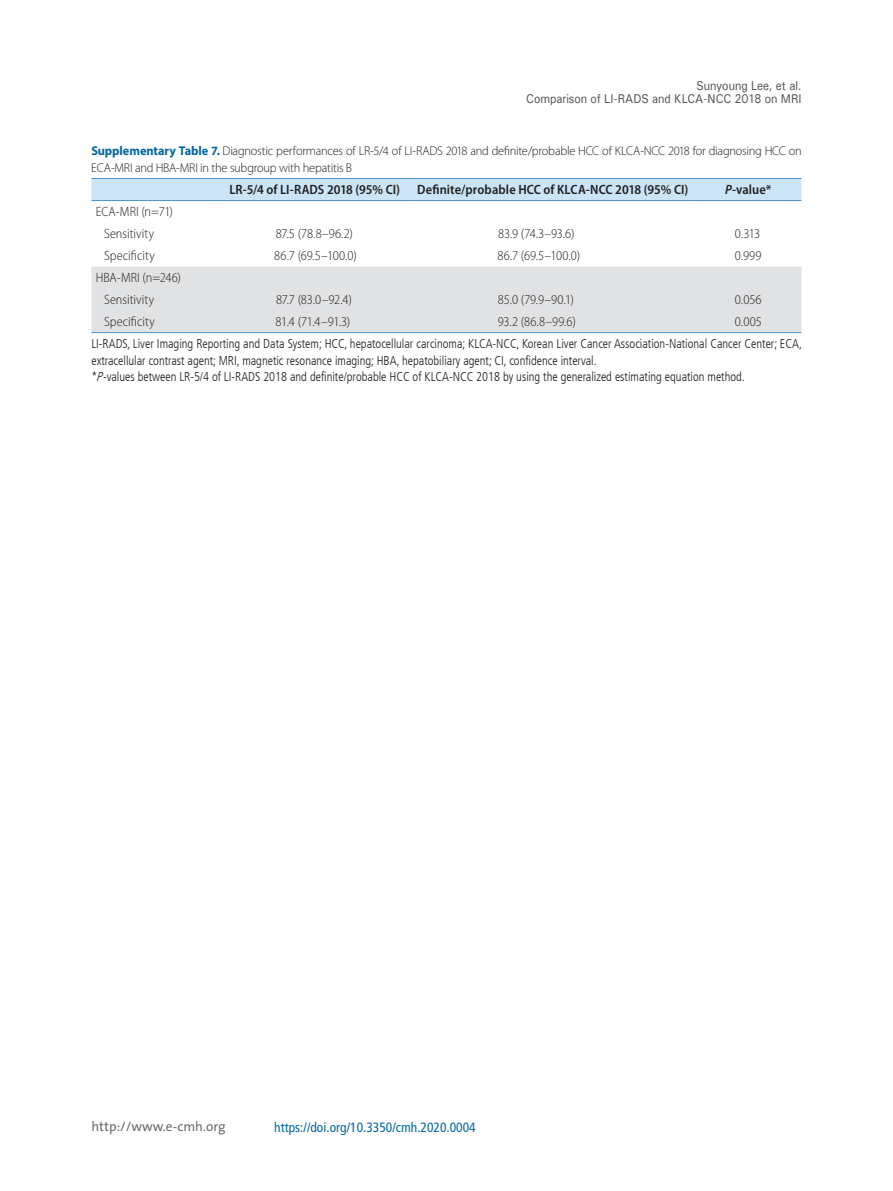
<style>
.page{position:relative;width:893px;height:1191px;background:#fff}
.page>*{position:absolute;margin:0;border:0;box-sizing:border-box;transform-origin:0 0}
.t1{font:300 semi-condensed 13.5px/22px "Myriad Pro";letter-spacing:.005em;color:#231f20}
.t2{font:600 semi-condensed 13.5px "Myriad Pro";letter-spacing:.005em;color:#231f20}
.t3{font:condensed 13.5px "Frutiger LT";color:#0168a1}
.t4{font:13.5px "The Sans";color:#6c6d70}
.t5{font:300 condensed 12.75px/16.5px "Frutiger LT";color:#231f20}
.t6{font:300 12.75px/16.5px "Myriad Pro";letter-spacing:-.015em;color:#231f20}
.t7{font:500 12.75px/13.5px "Univers";color:#57585a;text-align:right;scale:.88 1}
.s1{font-weight:700;color:#0168a1}
.s2{font-style:italic}
</style>
<div class="page">
<div style="left:91px;top:179px;width:710px;height:21px;background:#cbe5f7"></div>
<div style="left:91px;top:266px;width:710px;height:66px;background:#e1e2e4"></div>
<hr style="left:91px;top:178px;width:128px;height:1px;background:#4895d0">
<hr style="left:219px;top:178px;width:191px;height:1px;background:#4895d0">
<hr style="left:410px;top:178px;width:285px;height:1px;background:#4895d0">
<hr style="left:695px;top:178px;width:106px;height:1px;background:#4895d0">
<hr style="left:91px;top:200px;width:128px;height:1px;background:#4895d0">
<hr style="left:219px;top:200px;width:191px;height:1px;background:#4895d0">
<hr style="left:410px;top:200px;width:285px;height:1px;background:#4895d0">
<hr style="left:695px;top:200px;width:106px;height:1px;background:#4895d0">
<hr style="left:91px;top:332px;width:128px;height:1px;background:#4895d0">
<hr style="left:219px;top:332px;width:191px;height:1px;background:#4895d0">
<hr style="left:410px;top:332px;width:285px;height:1px;background:#4895d0">
<hr style="left:695px;top:332px;width:106px;height:1px;background:#4895d0">
<p class="t7" style="left:526px;top:78px;width:314px">Sunyoung Lee, et al.<br>Comparison of LI-RADS and KLCA-NCC 2018 on MRI</p>
<p class="t6" style="left:91px;top:143px;width:712px"><span class="s1">Supplementary Table 7.</span> Diagnostic performances of LR-5/4 of LI-RADS 2018 and definite/probable HCC of KLCA-NCC 2018 for diagnosing HCC on<br>ECA-MRI and HBA-MRI in the subgroup with hepatitis B</p>
<p class="t2" style="left:229px;top:181px;width:172px">LR-5/4 of LI-RADS 2018 (95% CI)</p>
<p class="t2" style="left:417px;top:181px;width:272px">Definite/probable HCC of KLCA-NCC 2018 (95% CI)</p>
<p class="t2" style="left:725px;top:181px;width:48px"><span class="s2">P</span>-value*</p>
<p class="t1" style="left:104px;top:200px;width:70px;text-indent:-9px">ECA-MRI (n=71)<br>Sensitivity</p>
<p class="t1" style="left:276px;top:222px;width:79px">87.5 (78.8–96.2)</p>
<p class="t1" style="left:498px;top:222px;width:78px">83.9 (74.3–93.6)</p>
<p class="t1" style="left:735px;top:222px;width:27px">0.313</p>
<p class="t1" style="left:104px;top:244px;width:52px">Specificity</p>
<p class="t1" style="left:274px;top:244px;width:84px">86.7 (69.5–100.0)</p>
<p class="t1" style="left:498px;top:244px;width:84px">86.7 (69.5–100.0)</p>
<p class="t1" style="left:735px;top:244px;width:28px">0.999</p>
<p class="t1" style="left:104px;top:266px;width:78px;text-indent:-9px">HBA-MRI (n=246)<br>Sensitivity</p>
<p class="t1" style="left:276px;top:288px;width:77px">87.7 (83.0–92.4)</p>
<p class="t1" style="left:498px;top:288px;width:78px">85.0 (79.9–90.1)</p>
<p class="t1" style="left:735px;top:288px;width:28px">0.056</p>
<p class="t1" style="left:104px;top:310px;width:52px">Specificity</p>
<p class="t1" style="left:276px;top:310px;width:76px">81.4 (71.4–91.3)</p>
<p class="t1" style="left:498px;top:310px;width:79px">93.2 (86.8–99.6)</p>
<p class="t1" style="left:735px;top:310px;width:28px">0.005</p>
<p class="t5" style="left:91px;top:335px;width:712px">LI-RADS, Liver Imaging Reporting and Data System; HCC, hepatocellular carcinoma; KLCA-NCC, Korean Liver Cancer Association-National Cancer Center; ECA, extracellular contrast agent; MRI, magnetic resonance imaging; HBA, hepatobiliary agent; CI, confidence interval.<br>*<span class="s2">P</span>-values between LR-5/4 of LI-RADS 2018 and definite/probable HCC of KLCA-NCC 2018 by using the generalized estimating equation method.</p>
<p class="t4" style="left:91px;top:1115px;width:136px">http://www.e-cmh.org</p>
<p class="t3" style="left:274px;top:1119px;width:203px">https://doi.org/10.3350/cmh.2020.0004</p>
</div>
